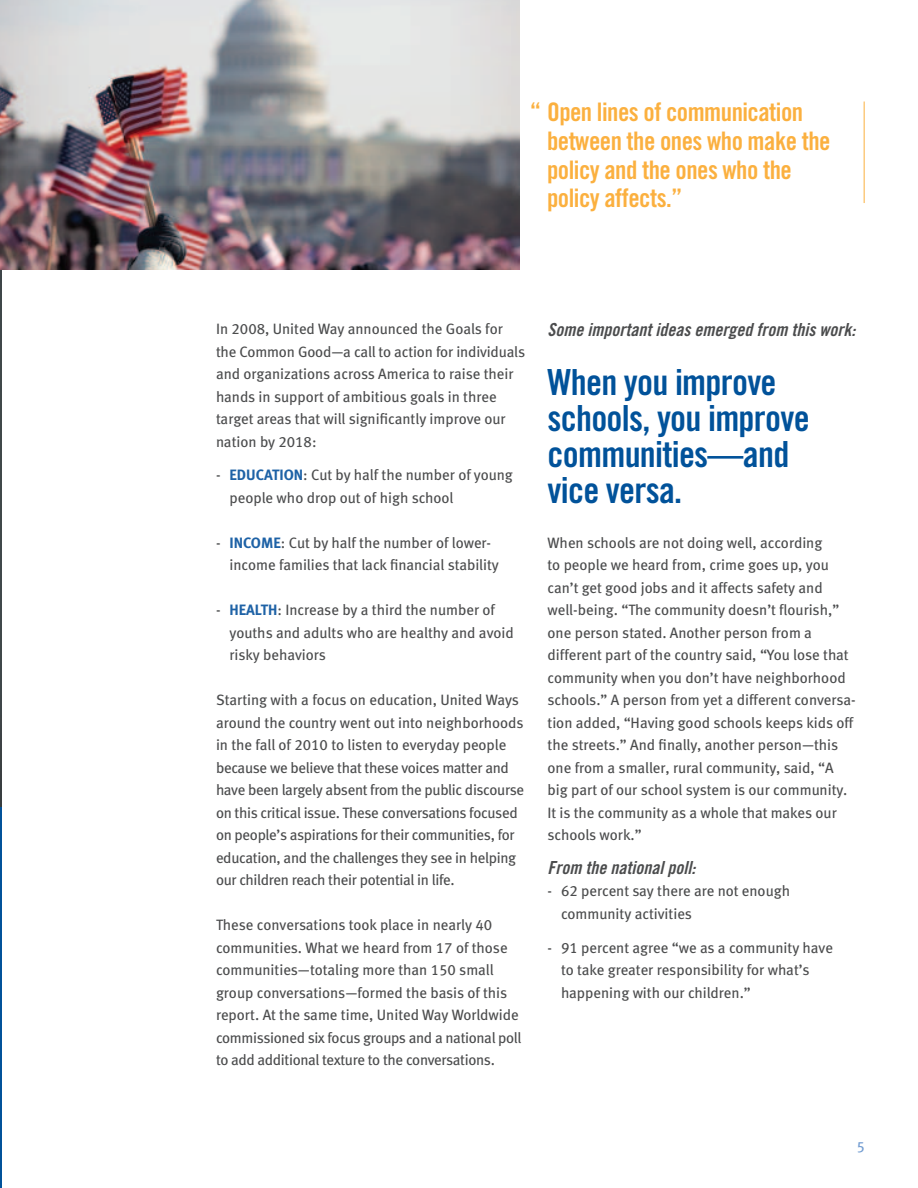
<style>
.page{position:relative;width:918px;height:1188px;background:#fff}
.page>*{position:absolute;margin:0;border:0;box-sizing:border-box;transform-origin:0 0}
.t1{font:36px/36px "Trade Gothic Bold Cond Twenty";letter-spacing:-.02em;color:#01529a}
.t2{font:25.5px/28.8px "Trade Gothic Bold Cond Twenty";letter-spacing:-.02em;color:#fbb03f}
.t3{font:18px "Trade Gothic Bold Cond Twenty Obl";color:#4b4c4d}
.t4{font:15px/22.5px "Meta Book LF";color:#4b4c4d}
.t5{font:15px/22.5px "Meta Book LF";letter-spacing:-.02em;color:#4b4c4d}
.t6{font:700 15px "Meta";color:#1e62a6}
.t7{font:15px "Meta Book LF";color:#729cd1}
.s1{font-family:"Meta";font-weight:700;color:#1e62a6}
.s2{font-family:"Meta Book LF";font-weight:400;color:#4b4c4d}
</style>
<div class="page">
<img style="left:0;top:270px;width:2px;height:538px">
<hr style="left:0;top:808px;width:2px;height:380px;background:#01529a">
<img style="left:0;top:0;width:519px;height:270px">
<hr style="left:864px;top:102px;width:1px;height:101px;background:#fbb03f">
<h2 class="t2" style="left:547px;top:97px;width:285px;text-indent:-17px">“ Open lines of communication between the ones who make the policy and the ones who the policy affects.”</h2>
<p class="t4" style="left:216px;top:318px;width:311px">In 2008, United Way announced the Goals for the Common Good—a call to action for individuals and organizations across America to raise their hands in support of ambitious goals in three target areas that will significantly improve our nation by 2018:</p>
<p class="t4" style="left:230px;top:464px;width:285px;text-indent:-14px">- <span class="s1">EDUCATION</span>: Cut by half the number of young people who drop out of high school</p>
<p class="t4" style="left:230px;top:531px;width:271px;text-indent:-14px">- <span class="s1">INCOME</span>: Cut by half the number of lower&shy;income families that lack financial stability</p>
<p class="t6" style="left:216px;top:601px;width:31px"><span class="s2">-</span> HEALT</p>
<p class="t4" style="left:230px;top:599px;width:286px;text-indent:39px"><span class="s1">H</span>: Increase by a third the number of youths and adults who are healthy and avoid risky behaviors</p>
<p class="t5" style="left:216px;top:689px;width:310px">Starting with a focus on education, United Ways around the country went out into neighborhoods in the fall of 2010 to listen to everyday people because we believe that these voices matter and have been largely absent from the public discourse on this critical issue. These conversations focused on people’s aspirations for their communities, for education, and the challenges they see in helping our children reach their potential in life.</p>
<p class="t4" style="left:216px;top:914px;width:307px">These conversations took place in nearly 40 communities. What we heard from 17 of those communities—totaling more than 150 small group conversations—formed the basis of this report. At the same time, United Way Worldwide commissioned six focus groups and a national poll to add additional texture to the conversations.</p>
<p class="t3" style="left:548px;top:319px;width:309px">Some important ideas emerged from this work:</p>
<h1 class="t1" style="left:548px;top:364px;width:264px">When you improve schools, you improve communities—and vice versa.</h1>
<p class="t4" style="left:548px;top:531px;width:310px">When schools are not doing well, according<br>to people we heard from, crime goes up, you can’t get good jobs and it affects safety and well-being. “The community doesn’t flourish,” one person stated. Another person from a different part of the country said, “You lose that community when you don’t have neighborhood schools.” A person from yet a different conversa&shy;tion added, “Having good schools keeps kids off the streets.” And finally, another person—this one from a smaller, rural community, said, “A big part of our school system is our community.<br>It is the community as a whole that makes our schools work.”</p>
<p class="t3" style="left:548px;top:857px;width:149px">From the national poll:</p>
<p class="t4" style="left:561px;top:880px;width:231px;text-indent:-14px">- 62 percent say there are not enough community activities</p>
<p class="t4" style="left:561px;top:936px;width:273px;text-indent:-14px">- 91 percent agree “we as a community have to take greater responsibility for what’s happening with our children.”</p>
<p class="t7" style="left:856px;top:1138px;width:10px">5</p>
</div>
